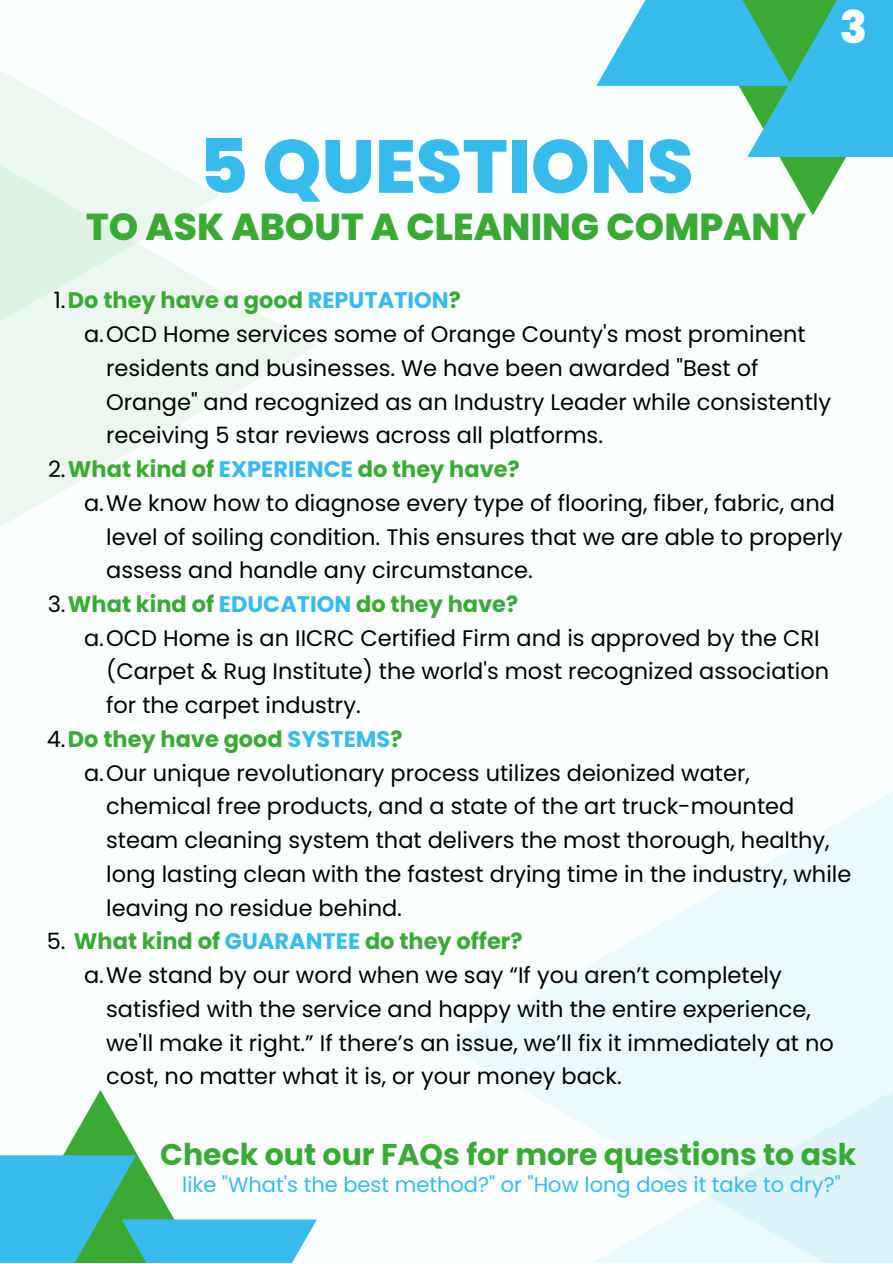
<style>
.page{position:relative;width:893px;height:1264px;background:#fff}
.page>*{position:absolute;margin:0;border:0;box-sizing:border-box;transform-origin:0 0}
.t1{font:800 75px "Poppins";color:#36bbec}
.t2{font:800 45px "Poppins";color:#fff}
.t3{font:800 37.5px "Poppins";color:#3baa35}
.t4{font:700 30px "Poppins";color:#3baa35}
.t5{font:22.5px/33.8px "Poppins";color:#000}
.t6{font:700 22.5px "Poppins";color:#3baa35}
.t7{font:21px "Poppins";color:#36bbec}
.s1{font-weight:400;color:#000}
.s2{color:#36bbec}
</style>
<div class="page">
<div style="left:0;top:0;width:892px;height:1262px;background:#fbffff"></div>
<svg style="left:0;top:291px;width:316px;height:235px"></svg>
<svg style="left:0;top:70px;width:220px;height:393px;fill:#ecf8ef"></svg>
<div style="left:446px;top:656px;width:446px;height:606px;background:linear-gradient(to bottom,#faffff,#f7feff)"></div>
<div style="left:587px;top:875px;width:305px;height:387px;background:linear-gradient(to right,#f4fcfe,#e4f6fc)"></div>
<svg style="left:63px;top:1090px;width:111px;height:129px"></svg>
<svg style="left:0;top:1155px;width:136px;height:107px;background:#37b7c9"></svg>
<div style="left:122px;top:1219px;width:195px;height:43px;background:#36bbec"></div>
<svg style="left:739px;top:86px;width:107px;height:129px"></svg>
<svg style="left:747px;top:0;width:145px;height:157px;background:#3bbad0"></svg>
<svg style="left:596px;top:0;width:195px;height:86px;background:#4fc1d7"></svg>
<p class="t2" style="left:839px;top:-4px;width:29px">3</p>
<p class="t1" style="left:199px;top:114px;width:496px">5 QUESTIONS</p>
<p class="t3" style="left:86px;top:201px;width:721px">TO ASK ABOUT A CLEANING COMPANY</p>
<p class="t6" style="left:54px;top:285px;width:408px"><span class="s1">1.</span>Do they have a good <span class="s2">REPUTATION</span>?</p>
<p class="t5" style="left:106px;top:317px;width:726px;text-indent:-22px">a.OCD Home services some of Orange County's most prominent residents and businesses. We have been awarded "Best of Orange" and recognized as an Industry Leader while consistently receiving 5 star reviews across all platforms.</p>
<p class="t6" style="left:48px;top:453px;width:473px"><span class="s1">2.</span>What kind of <span class="s2">EXPERIENCE</span> do they have?</p>
<p class="t5" style="left:106px;top:486px;width:738px;text-indent:-22px">a.We know how to diagnose every type of flooring, fiber, fabric, and level of soiling condition. This ensures that we are able to properly assess and handle any circumstance.</p>
<p class="t6" style="left:48px;top:588px;width:472px"><span class="s1">3.</span>What kind of <span class="s2">EDUCATION</span> do they have?</p>
<p class="t5" style="left:106px;top:621px;width:724px;text-indent:-22px">a.OCD Home is an IICRC Certified Firm and is approved by the CRI (Carpet &amp; Rug Institute) the world's most recognized association for the carpet industry.</p>
<p class="t6" style="left:47px;top:723px;width:357px"><span class="s1">4.</span>Do they have good <span class="s2">SYSTEMS</span>?</p>
<p class="t5" style="left:106px;top:756px;width:746px;text-indent:-22px">a.Our unique revolutionary process utilizes deionized water, chemical free products, and a state of the art truck-mounted steam cleaning system that delivers the most thorough, healthy, long lasting clean with the fastest drying time in the industry, while leaving no residue behind.</p>
<p class="t6" style="left:47px;top:925px;width:477px"><span class="s1">5.</span> What kind of <span class="s2">GUARANTEE</span> do they offer?</p>
<p class="t5" style="left:106px;top:958px;width:729px;text-indent:-22px">a.We stand by our word when we say “If you aren’t completely satisfied with the service and happy with the entire experience, we'll make it right.” If there’s an issue, we’ll fix it immediately at no cost, no matter what it is, or your money back.</p>
<p class="t4" style="left:160px;top:1133px;width:697px">Check out our FAQs for more questions to ask</p>
<p class="t7" style="left:182px;top:1170px;width:660px">like "What's the best method?" or "How long does it take to dry?"</p>
</div>
